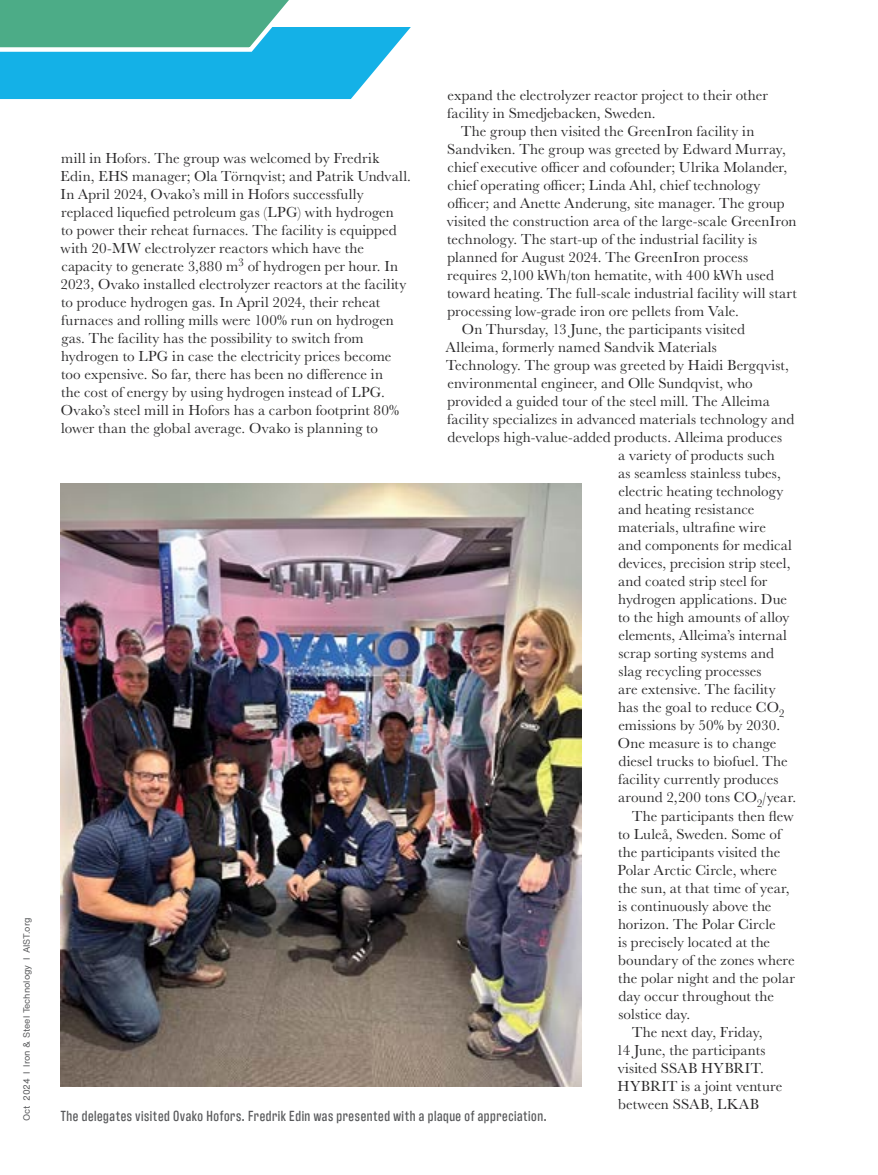
<style>
.page{position:relative;width:878px;height:1175px;background:#fff}
.page>*{position:absolute;margin:0;border:0;box-sizing:border-box;transform-origin:0 0}
.t1{font:15px/18px "Baskerville URW";letter-spacing:.005em;color:#292829}
.t2{font:500 15px "Antarctican Headline";letter-spacing:.035em;color:#58595b}
.t3{font:9px "Helvetica Now Text";color:#58595b}
</style>
<div class="page">
<img style="left:61px;top:483px;width:520px;height:603px">
<svg style="left:0;top:0;width:411px;height:99px"></svg>
<p class="t3" style="left:20px;top:1120px;width:205px;rotate:-90deg">Oct 2024 I Iron &amp; Steel Technology I AIST.org</p>
<p class="t1" style="left:447px;top:86px;width:322px">expand the electrolyzer reactor project to their other facility in Smedjebacken, Sweden.</p>
<p class="t1" style="left:461px;top:122px;width:295px">The group then visited the GreenIron facility in</p>
<p class="t1" style="left:447px;top:140px;width:340px">Sandviken. The group was greeted by Edward Murray,</p>
<p class="t1" style="left:447px;top:158px;width:341px">chief executive officer and cofounder; Ulrika Molander,</p>
<p class="t1" style="left:447px;top:176px;width:314px">chief operating officer; Linda Ahl, chief technology</p>
<p class="t1" style="left:447px;top:194px;width:338px">officer; and Anette Anderung, site manager. The group</p>
<p class="t1" style="left:447px;top:212px;width:351px">visited the construction area of the large-scale GreenIron</p>
<p class="t1" style="left:447px;top:230px;width:312px">technology. The start-up of the industrial facility is</p>
<p class="t1" style="left:447px;top:248px;width:302px">planned for August 2024. The GreenIron process</p>
<p class="t1" style="left:447px;top:266px;width:328px">requires 2,100 kWh/ton hematite, with 400 kWh used</p>
<p class="t1" style="left:447px;top:284px;width:351px">toward heating. The full-scale industrial facility will start</p>
<p class="t1" style="left:447px;top:302px;width:293px">processing low-grade iron ore pellets from Vale.</p>
<p class="t1" style="left:462px;top:320px;width:284px">On Thursday, 13 June, the participants visited</p>
<p class="t1" style="left:446px;top:338px;width:272px">Alleima, formerly named Sandvik Materials</p>
<p class="t1" style="left:446px;top:356px;width:344px">Technology. The group was greeted by Haidi Bergqvist,</p>
<p class="t1" style="left:447px;top:374px;width:307px">environmental engineer, and Olle Sundqvist, who</p>
<p class="t1" style="left:447px;top:392px;width:324px">provided a guided tour of the steel mill. The Alleima</p>
<p class="t1" style="left:447px;top:410px;width:348px">facility specializes in advanced materials technology and</p>
<p class="t1" style="left:447px;top:428px;width:336px">develops high-value-added products. Alleima produces</p>
<p class="t1" style="left:618px;top:446px;width:158px">a variety of products such</p>
<p class="t1" style="left:618px;top:464px;width:164px">as seamless stainless tubes,</p>
<p class="t1" style="left:618px;top:482px;width:167px">electric heating technology</p>
<p class="t1" style="left:618px;top:500px;width:138px">and heating resistance</p>
<p class="t1" style="left:618px;top:518px;width:149px">materials, ultrafine wire</p>
<p class="t1" style="left:618px;top:536px;width:175px">and components for medical</p>
<p class="t1" style="left:618px;top:554px;width:173px">devices, precision strip steel,</p>
<p class="t1" style="left:618px;top:572px;width:151px">and coated strip steel for</p>
<p class="t1" style="left:618px;top:590px;width:170px">hydrogen applications. Due</p>
<p class="t1" style="left:618px;top:608px;width:173px">to the high amounts of alloy</p>
<p class="t1" style="left:618px;top:626px;width:170px">elements, Alleima’s internal</p>
<p class="t1" style="left:618px;top:644px;width:157px">scrap sorting systems and</p>
<p class="t1" style="left:618px;top:662px;width:145px">slag recycling processes</p>
<p class="t1" style="left:618px;top:680px;width:159px">are extensive. The facility</p>
<p class="t1" style="left:618px;top:698px;width:168px">has the goal to reduce CO<sub>2</sub></p>
<p class="t1" style="left:618px;top:716px;width:163px">emissions by 50% by 2030.</p>
<p class="t1" style="left:618px;top:734px;width:160px">One measure is to change</p>
<p class="t1" style="left:618px;top:752px;width:171px">diesel trucks to biofuel. The</p>
<p class="t1" style="left:618px;top:770px;width:162px">facility currently produces</p>
<p class="t1" style="left:618px;top:788px;width:179px">around 2,200 tons CO<sub>2</sub>/year.</p>
<p class="t1" style="left:632px;top:806px;width:163px">The participants then flew</p>
<p class="t1" style="left:618px;top:824px;width:165px">to Luleå, Sweden. Some of</p>
<p class="t1" style="left:618px;top:842px;width:164px">the participants visited the</p>
<p class="t1" style="left:617px;top:860px;width:161px">Polar Arctic Circle, where</p>
<p class="t1" style="left:618px;top:878px;width:173px">the sun, at that time of year,</p>
<p class="t1" style="left:618px;top:896px;width:155px">is continuously above the</p>
<p class="t1" style="left:618px;top:914px;width:159px">horizon. The Polar Circle</p>
<p class="t1" style="left:618px;top:932px;width:153px">is precisely located at the</p>
<p class="t1" style="left:618px;top:950px;width:178px">boundary of the zones where</p>
<p class="t1" style="left:618px;top:968px;width:178px">the polar night and the polar</p>
<p class="t1" style="left:618px;top:986px;width:157px">day occur throughout the</p>
<p class="t1" style="left:618px;top:1004px;width:73px">solstice day.</p>
<p class="t1" style="left:632px;top:1022px;width:132px">The next day, Friday,</p>
<p class="t1" style="left:616px;top:1040px;width:151px">14 June, the participants</p>
<p class="t1" style="left:617px;top:1058px;width:148px">visited SSAB HYBRIT.</p>
<p class="t1" style="left:617px;top:1076px;width:166px">HYBRIT is a joint venture</p>
<p class="t1" style="left:618px;top:1094px;width:142px">between SSAB, LKAB</p>
<p class="t2" style="left:61px;top:1105px;width:487px">The delegates visited Ovako Hofors. Fredrik Edin was presented with a plaque of appreciation.</p>
<p class="t1" style="left:61px;top:149px;width:352px">mill in Hofors. The group was welcomed by Fredrik Edin, EHS manager; Ola Törnqvist; and Patrik Undvall.<br>In April 2024, Ovako’s mill in Hofors successfully replaced liquefied petroleum gas (LPG) with hydrogen<br>to power their reheat furnaces. The facility is equipped with 20-MW electrolyzer reactors which have the capacity to generate 3,880 m<sup>3</sup> of hydrogen per hour. In 2023, Ovako installed electrolyzer reactors at the facility to produce hydrogen gas. In April 2024, their reheat furnaces and rolling mills were 100% run on hydrogen gas. The facility has the possibility to switch from hydrogen to LPG in case the electricity prices become too expensive. So far, there has been no difference in<br>the cost of energy by using hydrogen instead of LPG.<br>Ovako’s steel mill in Hofors has a carbon footprint 80% lower than the global average. Ovako is planning to</p>
</div>
